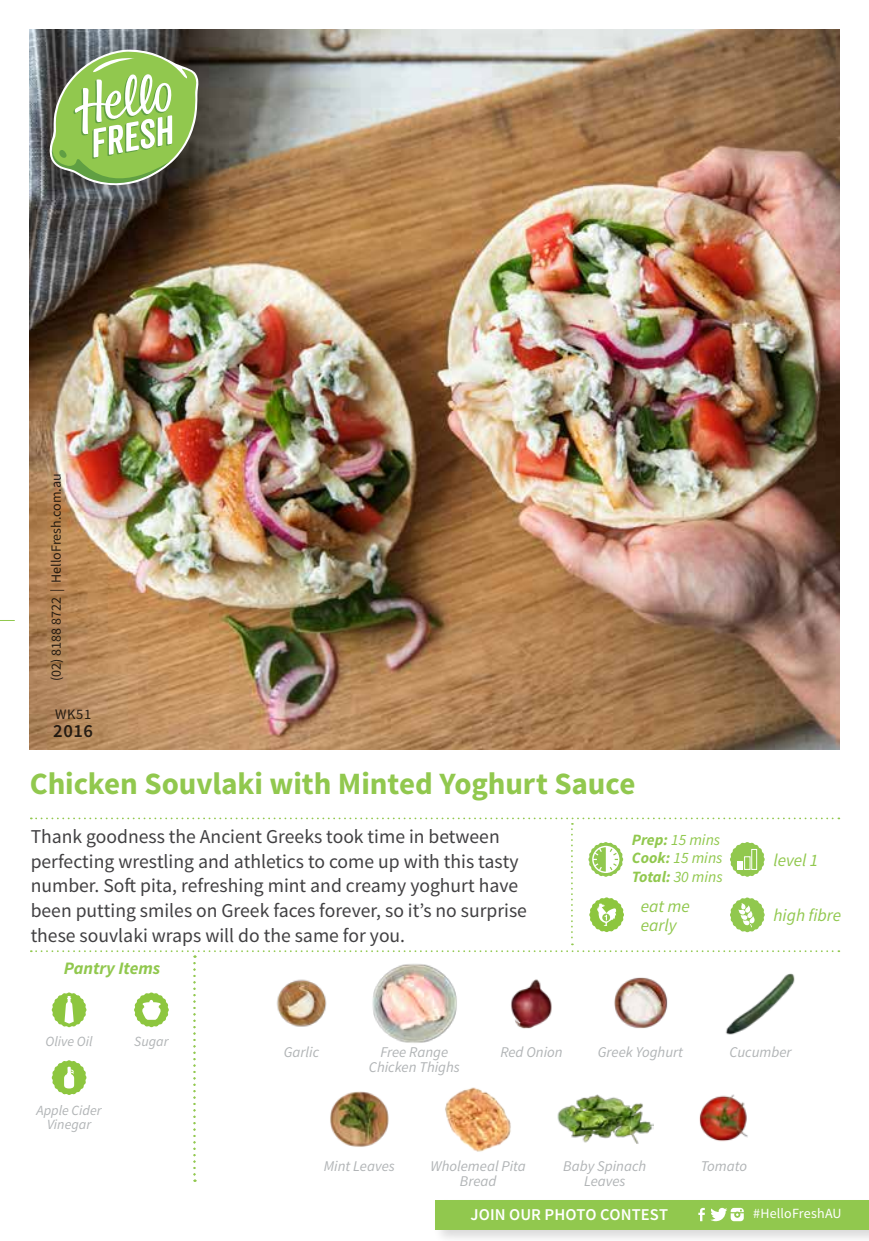
<style>
.page{position:relative;width:869px;height:1241px;background:#fff}
.page>*{position:absolute;margin:0;border:0;box-sizing:border-box;transform-origin:0 0}
.t1{font:700 30.97px "Source Sans Pro";letter-spacing:-.005em;color:#91c84e}
.t2{font:19.6px/24.5px "Source Sans Pro";color:#414042}
.t3{font:600 18.55px "Source Sans Pro";color:#000}
.t4{font:italic 17.5px/18.6px "Source Sans Pro";color:#91c84e}
.t5{font:italic 700 17.5px "Source Sans Pro";color:#91c84e}
.t6{font:600 16.45px "Source Sans Pro";letter-spacing:.005em;color:#fff}
.t7{font:italic 15.75px/18.9px "Source Sans Pro";color:#91c84e}
.t8{font:italic 14.88px/14.5px "Source Sans Pro";color:#b1b4b6;text-align:center}
.t9{font:14.53px "Source Sans Pro";color:#000}
.t10{font:14px "Source Sans Pro";color:#000}
.t11{font:italic 14px/14.5px "Source Sans Pro";color:#b1b4b6;text-align:center}
.t12{font:14px "Source Sans Pro";letter-spacing:.01em;color:#fff}
.s1{font-weight:700}
</style>
<div class="page">
<img style="left:30px;top:30px;width:808px;height:719px">
<svg style="left:0;top:620px;width:14px;height:1px"></svg>
<svg style="left:50px;top:50px;width:148px;height:135px;background:#90b16a"></svg>
<div style="left:432px;top:1197px;width:436px;height:43px;background:#000;opacity:.15"></div>
<div style="left:435px;top:1199px;width:433px;height:29px;background:#91c84e"></div>
<svg style="left:698px;top:1207px;width:6px;height:13px"></svg>
<svg style="left:710px;top:1207px;width:33px;height:13px"></svg>
<svg style="left:31px;top:817px;width:808px;height:364px"></svg>
<p class="t10" style="left:47px;top:681px;width:209px;rotate:-90deg">(02) 8188 8722 | HelloFresh.com.au</p>
<p class="t9" style="left:55px;top:705px;width:38px">WK51</p>
<p class="t3" style="left:53px;top:719px;width:41px">2016</p>
<h1 class="t1" style="left:30px;top:763px;width:607px">Chicken Souvlaki with Minted Yoghurt Sauce</h1>
<p class="t2" style="left:31px;top:824px;width:497px">Thank goodness the Ancient Greeks took time in between perfecting wrestling and athletics to come up with this tasty number. Soft pita, refreshing mint and creamy yoghurt have been putting smiles on Greek faces forever, so it’s no surprise these souvlaki wraps will do the same for you.</p>
<p class="t7" style="left:631px;top:829px;width:92px"><span class="s1">Prep:</span> 15 mins<br><span class="s1">Cook:</span> 15 mins<br><span class="s1">Total:</span> 30 mins</p>
<p class="t4" style="left:640px;top:896px;width:51px">eat me early</p>
<p class="t5" style="left:64px;top:956px;width:98px">Pantry Items</p>
<p class="t4" style="left:773px;top:850px;width:46px">level 1</p>
<p class="t4" style="left:773px;top:906px;width:69px">high fibre</p>
<p class="t11" style="left:46px;top:1034px;width:48px">Olive Oil</p>
<p class="t11" style="left:134px;top:1033px;width:36px">Sugar</p>
<p class="t11" style="left:37px;top:1102px;width:67px">Apple Cider<br>Vinegar</p>
<p class="t8" style="left:283px;top:1045px;width:37px">Garlic</p>
<p class="t8" style="left:597px;top:1045px;width:87px">Greek Yoghurt</p>
<p class="t8" style="left:380px;top:1045px;width:69px">Free Range</p>
<p class="t8" style="left:500px;top:1045px;width:64px">Red Onion</p>
<p class="t8" style="left:368px;top:1059px;width:92px">Chicken Thighs</p>
<p class="t8" style="left:729px;top:1045px;width:64px">Cucumber</p>
<p class="t8" style="left:323px;top:1158px;width:73px">Mint Leaves</p>
<p class="t8" style="left:430px;top:1158px;width:97px">Wholemeal Pita<br>Bread</p>
<p class="t8" style="left:563px;top:1158px;width:84px">Baby Spinach</p>
<p class="t8" style="left:700px;top:1158px;width:48px">Tomato</p>
<p class="t8" style="left:583px;top:1173px;width:43px">Leaves</p>
<p class="t6" style="left:470px;top:1203px;width:199px">JOIN OUR PHOTO CONTEST</p>
<p class="t12" style="left:753px;top:1204px;width:90px">#HelloFreshAU</p>
</div>
